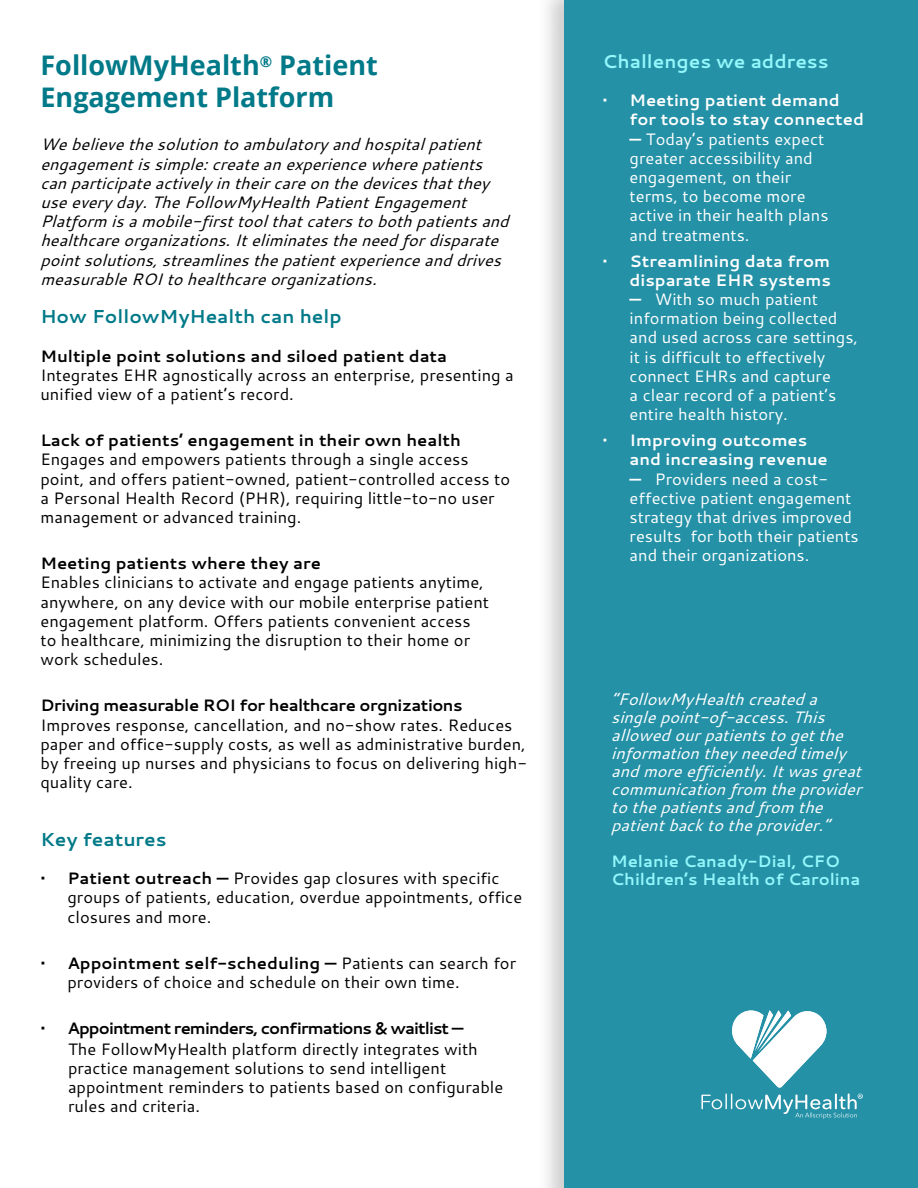
<style>
.page{position:relative;width:918px;height:1188px;background:#fff}
.page>*{position:absolute;margin:0;border:0;box-sizing:border-box;transform-origin:0 0}
.t1{font:700 27px/32.4px "Open Sans";color:#007988}
.t2{font:700 18.75px "Cantarell";color:#007988}
.t3{font:700 18.75px "Cantarell";color:#93f7fb}
.t4{font:16.5px/19.2px "Cantarell";color:#000}
.t5{font:italic 16.5px/19.2px "Cantarell";color:#000}
.t6{font:16.5px/19.2px "Cantarell";color:#fff}
.t7{font:italic 16.5px/18px "Cantarell";color:#fff}
.t8{font:700 16.5px/19.2px "Cantarell";color:#fff}
.t9{font:700 16.5px "Cantarell";color:#000}
.t10{font:700 16.5px/18px "Cantarell";color:#93f7fb}
.t11{font:700 16.5px "Cantarell";letter-spacing:-.03em;color:#000}
.t12{font:700 16.5px "Cantarell";letter-spacing:-.055em;color:#000}
.s1{font-weight:700}
</style>
<div class="page">
<div style="left:564px;top:0;width:354px;height:1188px;background:#2491a7"></div>
<svg style="left:701px;top:1010px;width:162px;height:109px"></svg>
<h1 class="t1" style="left:40px;top:48px;width:339px">FollowMyHealth<sup>®</sup> Patient<br>Engagement Platform</h1>
<p class="t5" style="left:40px;top:134px;width:470px">We believe the solution to ambulatory and hospital patient engagement is simple: create an experience where patients can participate actively in their care on the devices that they use every day. The FollowMyHealth Patient Engagement Platform is a mobile-first tool that caters to both patients and healthcare organizations. It eliminates the need for disparate point solutions, streamlines the patient experience and drives measurable ROI to healthcare organizations.</p>
<p class="t2" style="left:40px;top:303px;width:303px">How FollowMyHealth can help</p>
<p class="t9" style="left:40px;top:344px;width:408px">Multiple point solutions and siloed patient data</p>
<p class="t4" style="left:40px;top:365px;width:475px">Integrates EHR agnostically across an enterprise, presenting a unified view of a patient’s record.</p>
<p class="t9" style="left:40px;top:429px;width:422px">Lack of patients’ engagement in their own health</p>
<p class="t4" style="left:40px;top:449px;width:471px">Engages and empowers patients through a single access point, and offers patient-owned, patient-controlled access to a Personal Health Record (PHR), requiring little-to-no user management or advanced training.</p>
<p class="t9" style="left:40px;top:552px;width:282px">Meeting patients where they are</p>
<p class="t4" style="left:40px;top:572px;width:450px">Enables clinicians to activate and engage patients anytime, anywhere, on any device with our mobile enterprise patient engagement platform. Offers patients convenient access to healthcare, minimizing the disruption to their home or work schedules.</p>
<p class="t11" style="left:40px;top:694px;width:424px">Driving measurable ROI for healthcare orgnizations</p>
<p class="t4" style="left:40px;top:715px;width:488px">Improves response, cancellation, and no-show rates. Reduces paper and office-supply costs, as well as administrative burden, by freeing up nurses and physicians to focus on delivering high&shy;quality care.</p>
<p class="t2" style="left:40px;top:826px;width:128px">Key features</p>
<p class="t4" style="left:67px;top:868px;width:456px;text-indent:-27px"><span class="s1">• Patient outreach —</span> Provides gap closures with specific groups of patients, education, overdue appointments, office closures and more.</p>
<p class="t4" style="left:67px;top:953px;width:450px;text-indent:-27px"><span class="s1">• Appointment self-scheduling —</span> Patients can search for providers of choice and schedule on their own time.</p>
<p class="t12" style="left:40px;top:1017px;width:425px">• Appointment reminders, confirmations &amp; waitlist —</p>
<p class="t4" style="left:68px;top:1039px;width:437px">The FollowMyHealth platform directly integrates with practice management solutions to send intelligent appointment reminders to patients based on configurable rules and criteria.</p>
<p class="t3" style="left:603px;top:48px;width:227px">Challenges we address</p>
<p class="t8" style="left:630px;top:90px;width:236px;text-indent:-27px">• Meeting patient demand for tools to stay connected</p>
<p class="t6" style="left:630px;top:129px;width:200px"><span class="s1">—</span> Today’s patients expect greater accessibility and engagement, on their terms, to become more active in their health plans and treatments.</p>
<p class="t8" style="left:603px;top:251px;width:230px;text-align:right">• Streamlining data from disparate EHR systems</p>
<p class="t6" style="left:630px;top:289px;width:230px"><span class="s1">—</span> With so much patient information being collected and used across care settings, it is difficult to effectively connect EHRs and capture<br>a clear record of a patient’s entire health history.</p>
<p class="t8" style="left:630px;top:430px;width:200px;text-indent:-27px">• Improving outcomes and increasing revenue</p>
<p class="t6" style="left:630px;top:469px;width:231px"><span class="s1">—</span> Providers need a cost&shy;effective patient engagement strategy that drives improved results for both their patients and their organizations.</p>
<p class="t7" style="left:611px;top:689px;width:252px">“FollowMyHealth created a single point-of-access. This allowed our patients to get the information they needed timely and more efficiently. It was great communication from the provider to the patients and from the patient back to the provider.”</p>
<p class="t10" style="left:611px;top:851px;width:251px">Melanie Canady-Dial, CFO<br>Children’s Health of Carolina</p>
</div>
